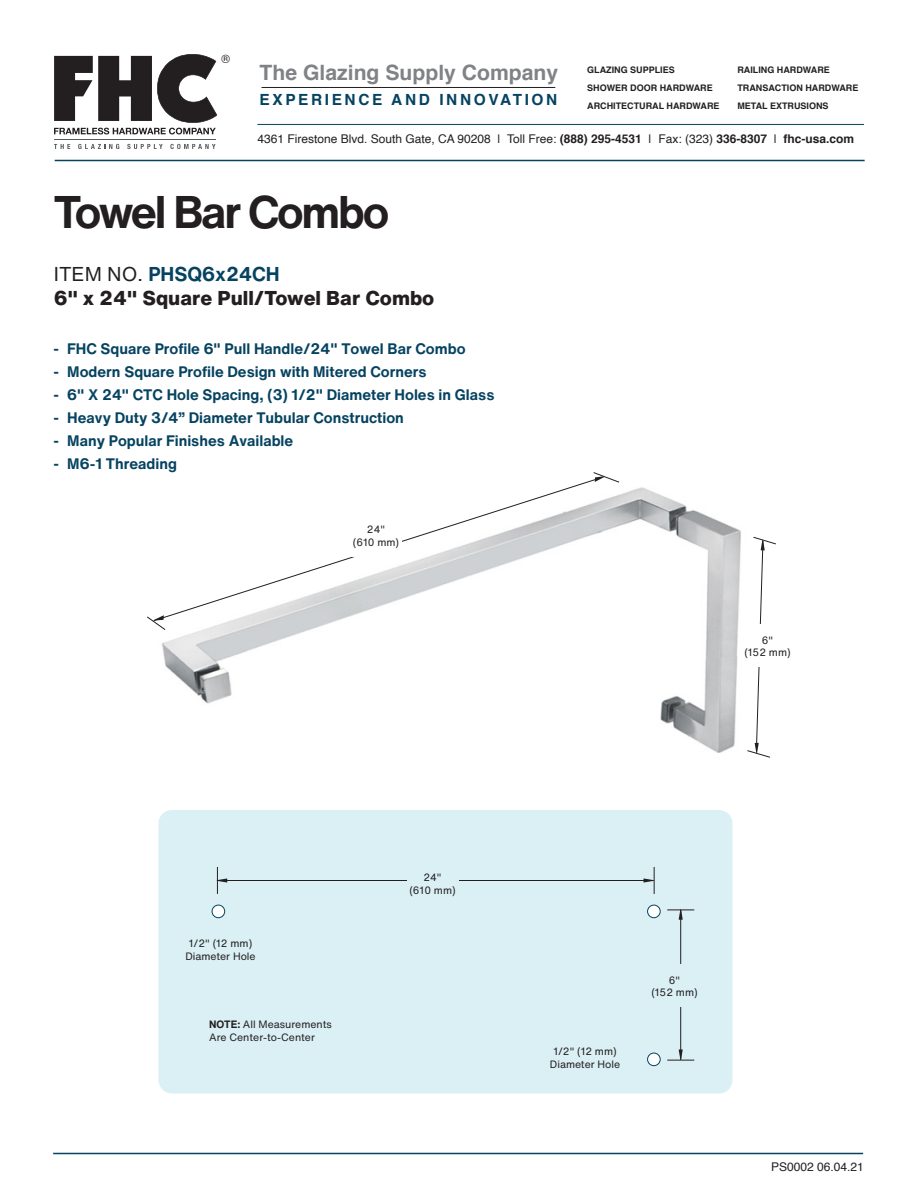
<style>
.page{position:relative;width:918px;height:1188px;background:#fff}
.page>*{position:absolute;margin:0;border:0;box-sizing:border-box;transform-origin:0 0}
.t1{font:700 45px "Helvetica Now Text";letter-spacing:-.05em;color:#231f20}
.t2{font:700 21.15px "Helvetica";color:#808285}
.HNOW-FHC_Caption-Lef{font:800 19.8px "Helvetica Now Text";color:#231f20}
.HNOW-FHC_Caption-Lef-2{font:700 19.8px "Helvetica Now Text";color:#064361}
.t3{font:700 15.45px "Helvetica";letter-spacing:.17em;color:#064361}
.t4{font:700 15px "Helvetica Now Text";color:#064361}
.t5{font:12px "Helvetica";color:#231f20}
.t6{font:11.55px "Helvetica";color:#231f20}
.HNOW-FHC_Dimension_C{font:10.5px/12.6px "Helvetica Now Text";color:#231f20;text-align:center}
.t7{font:700 9px "Helvetica";color:#231f20}
.s1{font-weight:700}
.s2{font-weight:400;color:#231f20}
.s3{font-family:"Helvetica"}
</style>
<div class="page">
<div style="left:158px;top:810px;width:575px;height:284px;background:#daf0f5;border-radius:14px"></div>
<img style="left:162px;top:487px;width:579px;height:265px">
<svg style="left:54px;top:144px;width:16px;height:5px"></svg>
<svg style="left:78px;top:144px;width:41px;height:5px"></svg>
<svg style="left:127px;top:144px;width:36px;height:5px"></svg>
<svg style="left:170px;top:144px;width:46px;height:5px"></svg>
<svg style="left:54px;top:54px;width:163px;height:80px"></svg>
<hr style="left:54px;top:139px;width:162px;height:1px;background:#57585a">
<hr style="left:257px;top:124px;width:607px;height:1px;background:#064361">
<hr style="left:53px;top:1153px;width:810px;height:1px;background:#064361">
<hr style="left:55px;top:160px;width:810px;height:1px;background:#064361">
<hr style="left:262px;top:87px;width:293px;height:1px;background:#231f20">
<svg style="left:747px;top:536px;width:29px;height:222px"></svg>
<svg style="left:162px;top:479px;width:439px;height:143px"></svg>
<div style="left:350px;top:514px;width:52px;height:42px;background:#fff"></div>
<svg style="left:147px;top:615px;width:19px;height:16px"></svg>
<svg style="left:593px;top:472px;width:27px;height:11px"></svg>
<div style="left:212px;top:905px;width:13px;height:13px;background:#fff;border-radius:50%"></div>
<div style="left:212px;top:905px;width:13px;height:13px;border:1px solid #064361;border-radius:50%"></div>
<div style="left:648px;top:1053px;width:12px;height:13px;background:#fff;border-radius:50%"></div>
<div style="left:647px;top:1053px;width:13px;height:13px;border:1px solid #064361;border-radius:50%"></div>
<div style="left:648px;top:905px;width:12px;height:13px;background:#fff;border-radius:50%"></div>
<div style="left:647px;top:905px;width:13px;height:13px;border:1px solid #064361;border-radius:50%"></div>
<hr style="left:217px;top:880px;width:437px;height:1px;background:#231f20">
<svg style="left:217px;top:867px;width:10px;height:27px"></svg>
<svg style="left:643px;top:867px;width:12px;height:27px"></svg>
<hr style="left:680px;top:910px;width:1px;height:150px;background:#231f20">
<svg style="left:667px;top:909px;width:27px;height:11px"></svg>
<svg style="left:667px;top:1049px;width:27px;height:12px"></svg>
<div style="left:407px;top:862px;width:52px;height:42px;background:#daf0f5;border-radius:14px"></div>
<div style="left:649px;top:964px;width:52px;height:43px;background:#daf0f5;border-radius:14px"></div>
<p class="t6" style="left:221px;top:50px;width:10px">®</p>
<p class="t2" style="left:260px;top:55px;width:300px">The Glazing Supply Company</p>
<p class="t3" style="left:260px;top:87px;width:299px">EXPERIENCE AND INNOVATION</p>
<p class="t7" style="left:587px;top:62px;width:89px">GLAZING SUPPLIES</p>
<p class="t7" style="left:587px;top:80px;width:127px">SHOWER DOOR HARDWARE</p>
<p class="t7" style="left:587px;top:98px;width:134px">ARCHITECTURAL HARDWARE</p>
<p class="t7" style="left:737px;top:62px;width:94px">RAILING HARDWARE</p>
<p class="t7" style="left:737px;top:80px;width:122px">TRANSACTION HARDWARE</p>
<p class="t7" style="left:737px;top:98px;width:93px">METAL EXTRUSIONS</p>
<p class="t5" style="left:257px;top:129px;width:598px">4361 Firestone Blvd. South Gate, CA 90208 | Toll Free: <span class="s1">(888) 295-4531</span> | Fax: (323) <span class="s1">336-8307</span> | <span class="s1">fhc-usa.com</span></p>
<p class="t1" style="left:54px;top:182px;width:337px">Towel Bar Combo</p>
<p class="HNOW-FHC_Caption-Lef-2" style="left:54px;top:261px;width:227px"><span class="s2">ITEM NO.</span> PHSQ6x24CH</p>
<p class="HNOW-FHC_Caption-Lef" style="left:54px;top:283px;width:382px">6" x 24" Square Pull/Towel Bar Combo</p>
<p class="t4" style="left:54px;top:338px;width:413px"><span class="s3">-</span> FHC Square Profile 6" Pull Handle/24" Towel Bar Combo</p>
<p class="t4" style="left:54px;top:361px;width:374px"><span class="s3">-</span> Modern Square Profile Design with Mitered Corners</p>
<p class="t4" style="left:54px;top:384px;width:442px"><span class="s3">-</span> 6" X 24" CTC Hole Spacing, (3) 1/2" Diameter Holes in Glass</p>
<p class="t4" style="left:54px;top:407px;width:352px"><span class="s3">-</span> Heavy Duty 3/4” Diameter Tubular Construction</p>
<p class="t4" style="left:54px;top:430px;width:241px"><span class="s3">-</span> Many Popular Finishes Available</p>
<p class="t4" style="left:54px;top:453px;width:125px"><span class="s3">-</span> M6-1 Threading</p>
<p class="HNOW-FHC_Dimension_C" style="left:367px;top:523px;width:20px">24"</p>
<p class="HNOW-FHC_Dimension_C" style="left:353px;top:536px;width:48px">(610 mm)</p>
<p class="HNOW-FHC_Dimension_C" style="left:185px;top:937px;width:72px">1/2" (12 mm)<br>Diameter Hole</p>
<p class="HNOW-FHC_Dimension_C" style="left:209px;top:1018px;width:124px;text-align:left"><span class="s1">NOTE:</span> All Measurements<br>Are Center-to-Center</p>
<p class="HNOW-FHC_Dimension_C" style="left:423px;top:871px;width:20px">24"</p>
<p class="HNOW-FHC_Dimension_C" style="left:409px;top:884px;width:48px">(610 mm)</p>
<p class="HNOW-FHC_Dimension_C" style="left:762px;top:633px;width:13px">6"</p>
<p class="HNOW-FHC_Dimension_C" style="left:744px;top:646px;width:48px">(152 mm)</p>
<p class="HNOW-FHC_Dimension_C" style="left:550px;top:1045px;width:72px">1/2" (12 mm)<br>Diameter Hole</p>
<p class="HNOW-FHC_Dimension_C" style="left:669px;top:973px;width:13px">6"</p>
<p class="HNOW-FHC_Dimension_C" style="left:651px;top:986px;width:48px">(152 mm)</p>
<p class="t5" style="left:771px;top:1158px;width:94px">PS0002 06.04.21</p>
</div>
